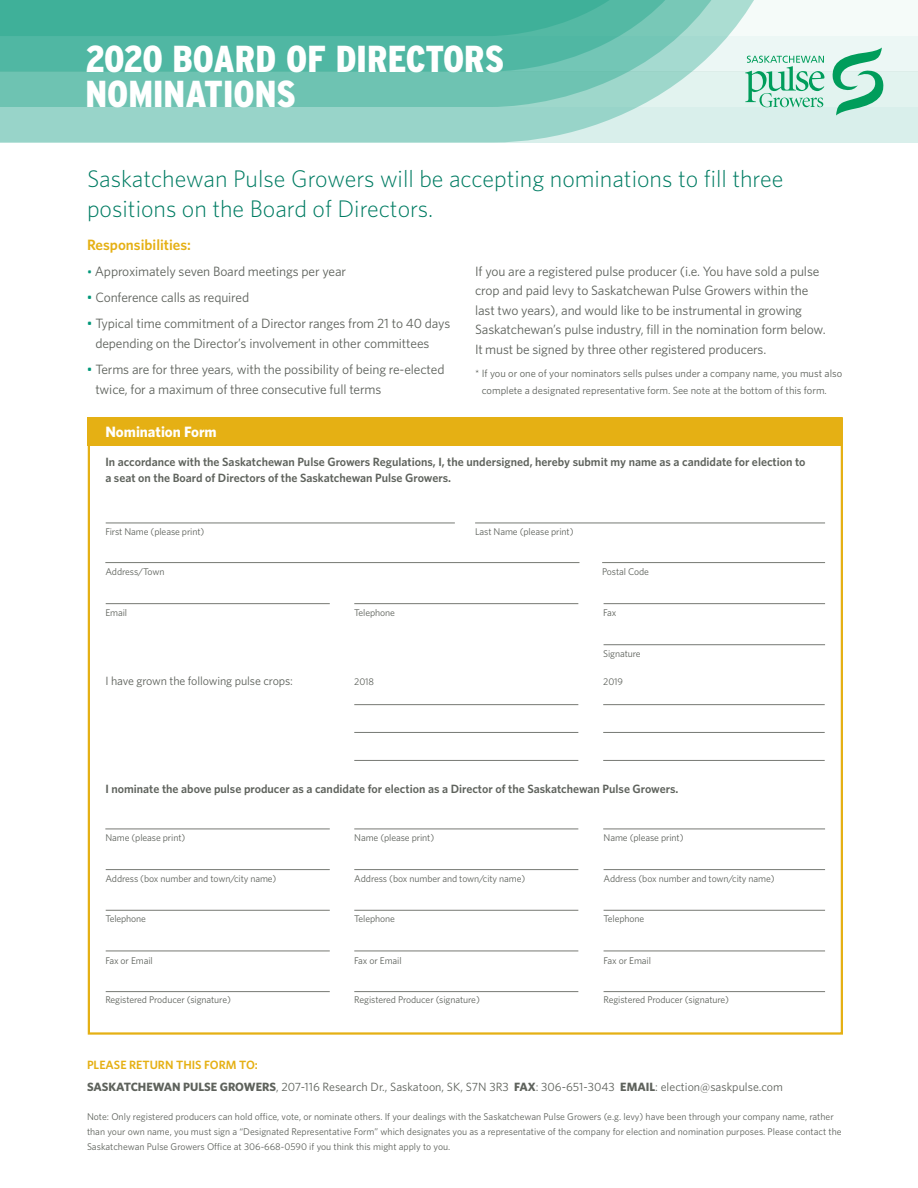
<style>
.page{position:relative;width:918px;height:1188px;background:#fff}
.page>*{position:absolute;margin:0;border:0;box-sizing:border-box;transform-origin:0 0}
.t1{font:900 condensed 37.5px/35.5px "Interstate";color:#fff}
.t2{font:300 24px/30px "Whitney";color:#007c63}
.t3{font:600 15px "Whitney";color:#e5b014}
.t4{font:700 15px "Whitney";color:#fff}
.t5{font:13.5px/19.5px "Whitney";letter-spacing:-.01em;color:#5e625c}
.t6{font:600 12px/16.5px "Whitney";color:#5e625c}
.t7{font:12px/21.8px "Whitney";color:#5e625c}
.t8{font:10.5px/16.5px "Whitney";color:#5e625c}
.t9{font:9.75px/15px "Whitney";letter-spacing:-.01em;color:#5e625c}
.s1{font-size:12px;color:#009779}
.s2{color:#009779}
.s3{font-weight:600;color:#e5b014}
.s4{font-weight:700}
</style>
<div class="page">
<div style="left:0;top:72px;width:918px;height:35px;background:#e2f3ef"></div>
<div style="left:0;top:107px;width:918px;height:35px;background:#d9efeb"></div>
<div style="left:0;top:36px;width:918px;height:36px;background:#ecf7f5"></div>
<div style="left:0;top:0;width:918px;height:36px;background:#f5fbf9"></div>
<svg style="left:0;top:55px;width:798px;height:88px"></svg>
<svg style="left:0;top:0;width:762px;height:109px"></svg>
<svg style="left:0;top:0;width:727px;height:73px;background:#67c0af"></svg>
<svg style="left:832px;top:48px;width:51px;height:67px"></svg>
<svg style="left:745px;top:56px;width:79px;height:51px"></svg>
<hr style="left:475px;top:523px;width:350px;height:1px;background:#767973">
<hr style="left:106px;top:523px;width:349px;height:1px;background:#767973">
<hr style="left:105px;top:562px;width:474px;height:1px;background:#767973">
<hr style="left:602px;top:562px;width:223px;height:1px;background:#767973">
<hr style="left:603px;top:704px;width:222px;height:1px;background:#767973">
<hr style="left:354px;top:704px;width:224px;height:1px;background:#767973">
<hr style="left:603px;top:732px;width:222px;height:1px;background:#767973">
<hr style="left:354px;top:732px;width:224px;height:1px;background:#767973">
<hr style="left:603px;top:760px;width:222px;height:1px;background:#767973">
<hr style="left:354px;top:760px;width:224px;height:1px;background:#767973">
<hr style="left:604px;top:644px;width:221px;height:1px;background:#767973">
<hr style="left:603px;top:829px;width:222px;height:1px;background:#767973">
<hr style="left:354px;top:829px;width:224px;height:1px;background:#767973">
<hr style="left:105px;top:829px;width:225px;height:1px;background:#767973">
<hr style="left:604px;top:869px;width:221px;height:1px;background:#767973">
<hr style="left:354px;top:869px;width:224px;height:1px;background:#767973">
<hr style="left:106px;top:869px;width:224px;height:1px;background:#767973">
<hr style="left:604px;top:910px;width:221px;height:1px;background:#767973">
<hr style="left:354px;top:910px;width:224px;height:1px;background:#767973">
<hr style="left:106px;top:910px;width:224px;height:1px;background:#767973">
<hr style="left:604px;top:951px;width:221px;height:1px;background:#767973">
<hr style="left:354px;top:951px;width:224px;height:1px;background:#767973">
<hr style="left:106px;top:951px;width:224px;height:1px;background:#767973">
<hr style="left:604px;top:991px;width:221px;height:1px;background:#767973">
<hr style="left:354px;top:991px;width:224px;height:1px;background:#767973">
<hr style="left:106px;top:991px;width:224px;height:1px;background:#767973">
<div style="left:88px;top:417px;width:754px;height:29px;background:#e5b014"></div>
<hr style="left:604px;top:603px;width:221px;height:1px;background:#767973">
<hr style="left:354px;top:603px;width:224px;height:1px;background:#767973">
<hr style="left:106px;top:603px;width:224px;height:1px;background:#767973">
<svg style="left:0;top:0;width:708px;height:54px;background:#4cb5a0"></svg>
<h1 class="t1" style="left:85px;top:41px;width:420px">2020 BOARD OF DIRECTORS<br>NOMINATIONS</h1>
<h2 class="t2" style="left:87px;top:163px;width:698px">Saskatchewan Pulse Growers will be accepting nominations to fill three positions on the Board of Directors.</h2>
<h3 class="t3" style="left:87px;top:234px;width:106px">Responsibilities:</h3>
<h3 class="t5" style="left:87px;top:261px;width:261px"><span class="s1">•</span> Approximately seven Board meetings per year</h3>
<h3 class="t5" style="left:87px;top:287px;width:164px"><span class="s2">•</span> Conference calls as required</h3>
<h3 class="t5" style="left:95px;top:314px;width:357px;text-indent:-8px"><span class="s2">•</span> Typical time commitment of a Director ranges from 21 to 40 days depending on the Director’s involvement in other committees</h3>
<h3 class="t5" style="left:95px;top:359px;width:351px;text-indent:-8px"><span class="s2">•</span> Terms are for three years, with the possibility of being re-elected twice, for a maximum of three consecutive full terms</h3>
<p class="t5" style="left:475px;top:261px;width:352px">If you are a registered pulse producer (i.e. You have sold a pulse crop and paid levy to Saskatchewan Pulse Growers within the last two years), and would like to be instrumental in growing Saskatchewan’s pulse industry, fill in the nomination form below.<br>It must be signed by three other registered producers.</p>
<p class="t8" style="left:482px;top:365px;width:362px;text-indent:-7px">* If you or one of your nominators sells pulses under a company name, you must also complete a designated representative form. See note at the bottom of this form.</p>
<h3 class="t4" style="left:105px;top:421px;width:113px">Nomination Form</h3>
<p class="t6" style="left:105px;top:453px;width:702px">In accordance with the Saskatchewan Pulse Growers Regulations, I, the undersigned, hereby submit my name as a candidate for election to a seat on the Board of Directors of the Saskatchewan Pulse Growers.</p>
<p class="t9" style="left:105px;top:524px;width:101px">First Name (please print)</p>
<p class="t9" style="left:475px;top:524px;width:100px">Last Name (please print)</p>
<p class="t9" style="left:105px;top:564px;width:61px">Address/Town</p>
<p class="t9" style="left:602px;top:564px;width:48px">Postal Code</p>
<p class="t9" style="left:105px;top:604px;width:23px">Email</p>
<p class="t9" style="left:354px;top:604px;width:42px">Telephone</p>
<p class="t9" style="left:603px;top:604px;width:15px">Fax</p>
<p class="t9" style="left:603px;top:646px;width:39px">Signature</p>
<p class="t7" style="left:105px;top:670px;width:189px">I have grown the following pulse crops:</p>
<p class="t9" style="left:354px;top:674px;width:21px">2018</p>
<p class="t9" style="left:603px;top:674px;width:21px">2019</p>
<p class="t6" style="left:105px;top:780px;width:575px">I nominate the above pulse producer as a candidate for election as a Director of the Saskatchewan Pulse Growers.</p>
<p class="t9" style="left:105px;top:830px;width:82px">Name (please print)</p>
<p class="t9" style="left:354px;top:830px;width:82px">Name (please print)</p>
<p class="t9" style="left:604px;top:830px;width:82px">Name (please print)</p>
<p class="t9" style="left:105px;top:870px;width:173px">Address (box number and town/city name)</p>
<p class="t9" style="left:354px;top:870px;width:173px">Address (box number and town/city name)</p>
<p class="t9" style="left:604px;top:870px;width:173px">Address (box number and town/city name)</p>
<p class="t9" style="left:105px;top:911px;width:42px">Telephone</p>
<p class="t9" style="left:354px;top:911px;width:42px">Telephone</p>
<p class="t9" style="left:604px;top:911px;width:42px">Telephone</p>
<p class="t9" style="left:105px;top:952px;width:49px">Fax or Email</p>
<p class="t9" style="left:354px;top:952px;width:49px">Fax or Email</p>
<p class="t9" style="left:604px;top:952px;width:49px">Fax or Email</p>
<p class="t9" style="left:105px;top:992px;width:127px">Registered Producer (signature)</p>
<p class="t9" style="left:354px;top:992px;width:127px">Registered Producer (signature)</p>
<p class="t9" style="left:604px;top:992px;width:127px">Registered Producer (signature)</p>
<p class="t7" style="left:87px;top:1054px;width:698px"><span class="s3">PLEASE RETURN THIS FORM TO:<br></span><span class="s4">SASKATCHEWAN PULSE GROWERS</span>, 207-116 Research Dr., Saskatoon, SK, S7N 3R3 <span class="s4">FAX</span>: 306-651-3043 <span class="s4">EMAIL</span>: election@saskpulse.com</p>
<p class="t9" style="left:87px;top:1108px;width:756px">Note: Only registered producers can hold office, vote, or nominate others. If your dealings with the Saskatchewan Pulse Growers (e.g. levy) have been through your company name, rather than your own name, you must sign a “Designated Representative Form” which designates you as a representative of the company for election and nomination purposes. Please contact the<br>Saskatchewan Pulse Growers Office at 306-668-0590 if you think this might apply to you.</p>
</div>
